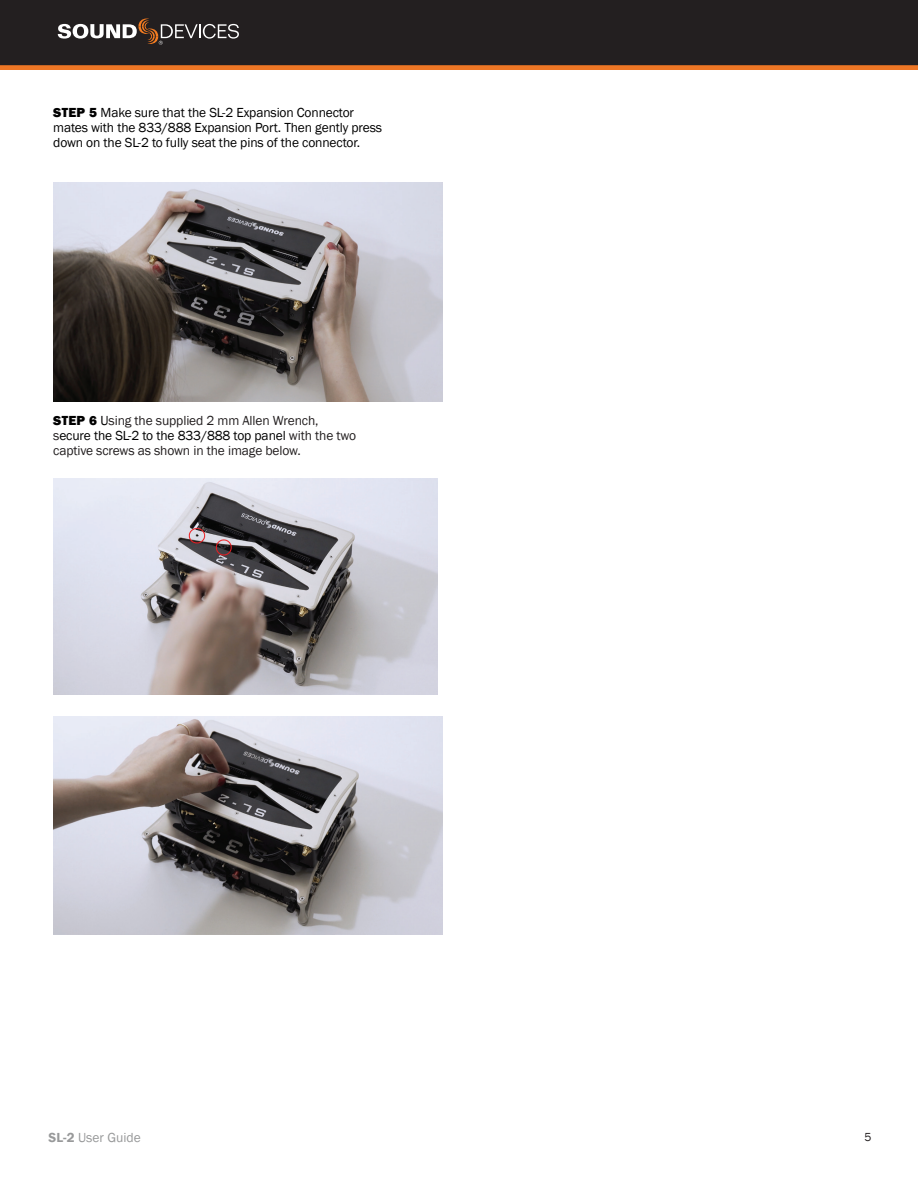
<style>
.page{position:relative;width:918px;height:1188px;background:#fff}
.page>*{position:absolute;margin:0;border:0;box-sizing:border-box;transform-origin:0 0}
.t1{font:13.5px/15px "Franklin Gothic";letter-spacing:-.01em;color:#000}
.t2{font:13.5px/15px "Franklin Gothic";letter-spacing:-.01em;color:#231f20}
.t3{font:13.5px "Franklin Gothic";color:#98999a}
.t4{font:12px "Franklin Gothic";color:#231f20}
.s1{font-weight:800}
.s2{font-weight:800;color:#000}
.s3{color:#000}
.s4{font-weight:600}
</style>
<div class="page">
<svg style="left:0;top:65px;width:918px;height:4px;fill:#ee7625"></svg>
<div style="left:0;top:0;width:918px;height:65px;background:#231f20"></div>
<svg style="left:58px;top:19px;width:181px;height:26px"></svg>
<img style="left:53px;top:183px;width:389px;height:219px">
<img style="left:53px;top:479px;width:384px;height:216px">
<img style="left:53px;top:716px;width:389px;height:219px">
<p class="t1" style="left:53px;top:106px;width:331px"><span class="s1">STEP 5</span> Make sure that the SL-2 Expansion Connector mates with the 833/888 Expansion Port. Then gently press down on the SL-2 to fully seat the pins of the connector.</p>
<p class="t2" style="left:53px;top:413px;width:304px"><span class="s2">STEP 6</span> <span class="s3">U</span>sing the supplied 2 mm Allen Wrench, s<span class="s3">ecure the SL-2 to the 833/888 top panel</span> with the two captive screws as shown in the image below.</p>
<p class="t3" style="left:49px;top:1130px;width:94px"><span class="s4">SL-2</span> User Guide</p>
<p class="t4" style="left:864px;top:1130px;width:9px">5</p>
</div>
